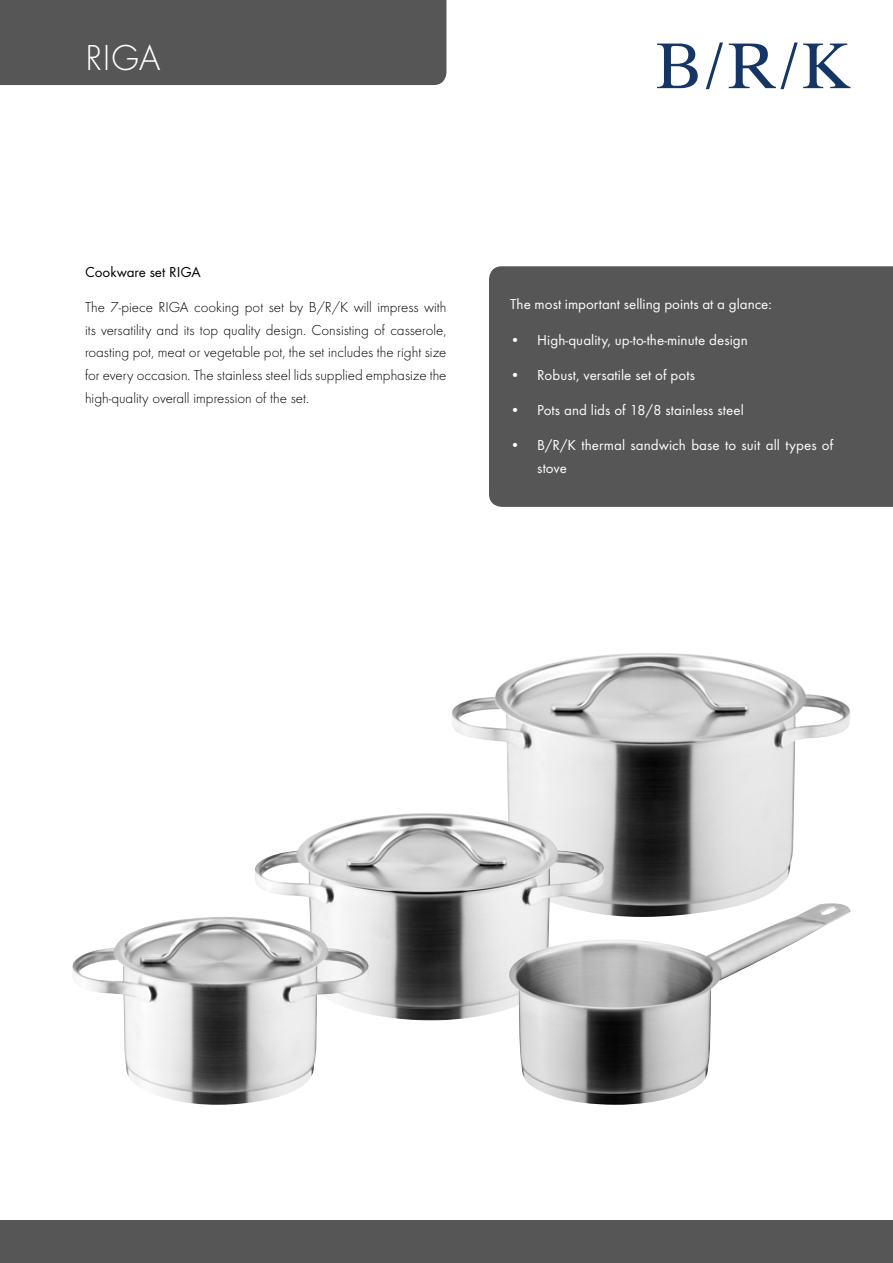
<style>
.page{position:relative;width:893px;height:1263px;background:#fff}
.page>*{position:absolute;margin:0;border:0;box-sizing:border-box;transform-origin:0 0}
.t1{font:37.5px "Futura TOT Ligh";color:#fff}
.t2{font:15px/22.5px "Futura TOT Ligh";color:#000;text-align:justify}
.t3{font:15px/22.5px "Futura TOT";letter-spacing:.005em;color:#fff}
.t4{font:15px "Futura TOT";color:#000}
</style>
<div class="page">
<div style="left:0;top:1220px;width:893px;height:43px;background:#565656"></div>
<div style="left:0;top:0;width:446px;height:85px;background:#565656"></div>
<div style="left:489px;top:266px;width:404px;height:241px;background:#565656"></div>
<svg style="left:657px;top:44px;width:41px;height:44px"></svg>
<svg style="left:706px;top:43px;width:17px;height:46px"></svg>
<svg style="left:729px;top:43px;width:121px;height:46px"></svg>
<img style="left:452px;top:653px;width:399px;height:259px">
<img style="left:255px;top:813px;width:350px;height:207px">
<img style="left:72px;top:917px;width:298px;height:188px">
<img style="left:509px;top:903px;width:341px;height:202px">
<h1 class="t1" style="left:85px;top:36px;width:77px">RIGA</h1>
<p class="t4" style="left:85px;top:263px;width:117px">Cookware set RIGA</p>
<p class="t2" style="left:85px;top:296px;width:363px">The 7-piece RIGA cooking pot set by B/R/K will impress with its versatility and its top quality design. Consisting of casserole, roasting pot, meat or vegetable pot, the set includes the right size for every occasion. The stainless steel lids supplied emphasize the high-quality overall impression of the set.</p>
<p class="t3" style="left:510px;top:293px;width:263px">The most important selling points at a glance:</p>
<p class="t3" style="left:510px;top:328px;width:239px">• High-quality, up-to-the-minute design</p>
<p class="t3" style="left:510px;top:363px;width:186px">• Robust, versatile set of pots</p>
<p class="t3" style="left:510px;top:399px;width:235px">• Pots and lids of 18/8 stainless steel</p>
<p class="t3" style="left:537px;top:434px;width:298px;text-indent:-27px">• B/R/K thermal sandwich base to suit all types of stove</p>
</div>
